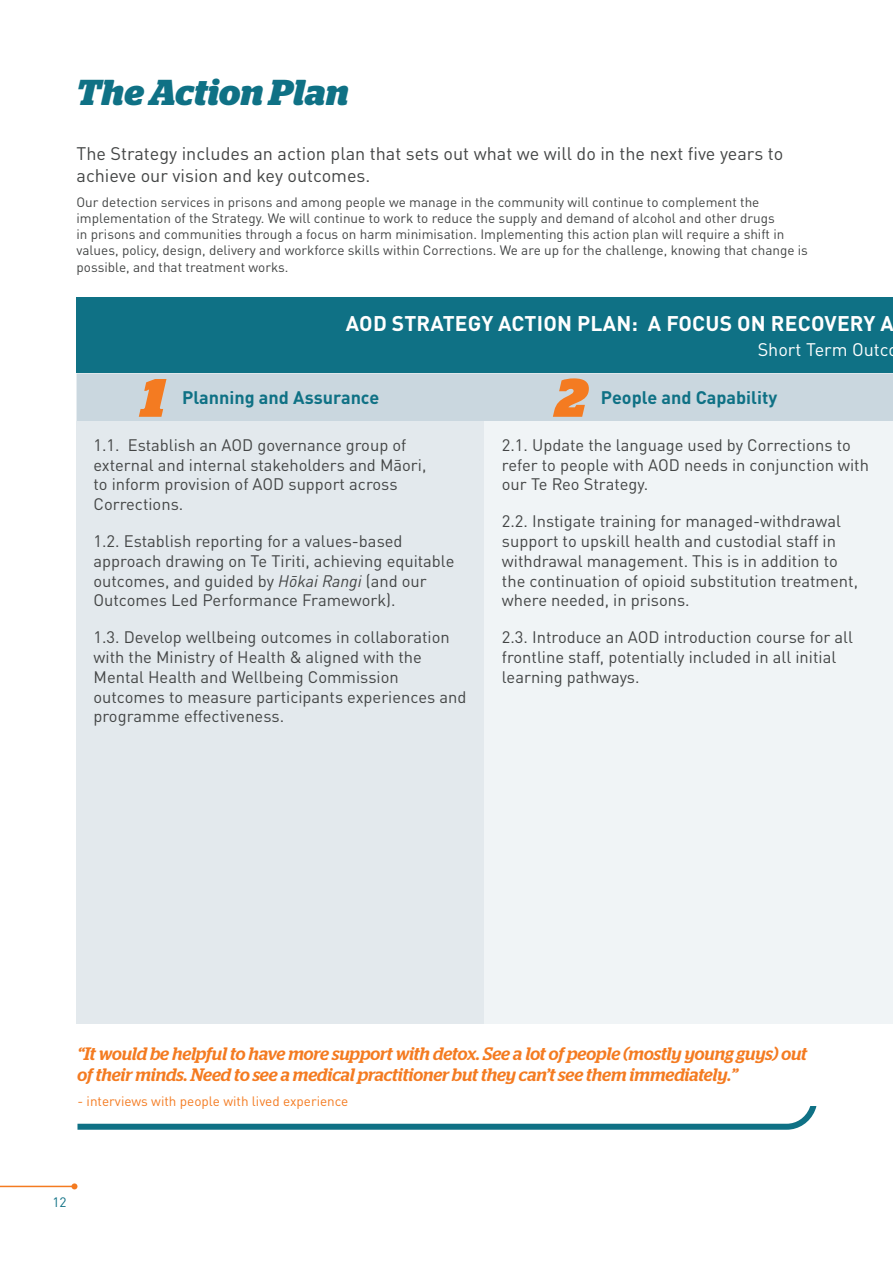
<style>
.page{position:relative;width:893px;height:1263px;background:#fff}
.page>*{position:absolute;margin:0;border:0;box-sizing:border-box;transform-origin:0 0}
.t1{font:italic 900 54px "Stag";color:#f47b21}
.t2{font:italic 700 36px "Stag";letter-spacing:.005em;color:#0f7185}
.t3{font:700 21px "DIN Pro";letter-spacing:.01em;color:#fff}
.t4{font:italic 500 18px/21.6px "Stag";color:#f47b21}
.t5{font:18px/21.6px "DIN Pro";color:#434545}
.t6{font:700 18px "DIN Pro";color:#0f7185}
.t7{font:18px "DIN Pro";color:#fff}
.t8{font:16.5px/19.8px "DIN Pro";color:#434545}
.t9{font:13.5px/16.2px "DIN Pro";color:#434545}
.t10{font:13.5px "DIN Pro";color:#f47b21}
.t11{font:13.5px "DIN Pro";color:#0f7185}
.s1{font-style:italic}
</style>
<div class="page">
<hr style="left:0;top:1186px;width:74px;height:1px;background:#f47b21">
<svg style="left:71px;top:1183px;width:6px;height:6px"></svg>
<div style="left:77px;top:297px;width:816px;height:76px;background:#0f7185"></div>
<div style="left:77px;top:373px;width:816px;height:48px;background:#cad7df"></div>
<div style="left:77px;top:421px;width:408px;height:603px;background:#e3e9ed"></div>
<div style="left:485px;top:421px;width:408px;height:603px;background:#f0f4f6"></div>
<svg style="left:77px;top:1106px;width:740px;height:24px"></svg>
<h2 class="t2" style="left:77px;top:72px;width:274px">The Action Plan</h2>
<p class="t5" style="left:77px;top:142px;width:708px">The Strategy includes an action plan that sets out what we will do in the next five years to achieve our vision and key outcomes.</p>
<p class="t9" style="left:77px;top:193px;width:733px">Our detection services in prisons and among people we manage in the community will continue to complement the implementation of the Strategy. We will continue to work to reduce the supply and demand of alcohol and other drugs<br>in prisons and communities through a focus on harm minimisation. Implementing this action plan will require a shift in values, policy, design, delivery and workforce skills within Corrections. We are up for the challenge, knowing that change is possible, and that treatment works.</p>
<p class="t3" style="left:346px;top:307px;width:549px">AOD STRATEGY ACTION PLAN: A FOCUS ON RECOVERY A</p>
<p class="t7" style="left:758px;top:336px;width:132px">Short Term Outc</p>
<p class="t6" style="left:182px;top:384px;width:199px">Planning and Assurance</p>
<p class="t6" style="left:601px;top:384px;width:178px">People and Capability</p>
<p class="t8" style="left:94px;top:434px;width:334px">1.1. Establish an AOD governance group of external and internal stakeholders and Māori, to inform provision of AOD support across Corrections.</p>
<p class="t8" style="left:94px;top:530px;width:362px">1.2. Establish reporting for a values-based approach drawing on Te Tiriti, achieving equitable outcomes, and guided by <span class="s1">Hōkai Rangi</span> (and our Outcomes Led Performance Framework).</p>
<p class="t8" style="left:94px;top:626px;width:374px">1.3. Develop wellbeing outcomes in collaboration with the Ministry of Health &amp; aligned with the Mental Health and Wellbeing Commission outcomes to measure participants experiences and programme effectiveness.</p>
<h1 class="t1" style="left:141px;top:366px;width:26px">1</h1>
<h1 class="t1" style="left:556px;top:366px;width:32px">2</h1>
<p class="t8" style="left:502px;top:434px;width:369px">2.1. Update the language used by Corrections to refer to people with AOD needs in conjunction with our Te Reo Strategy.</p>
<p class="t8" style="left:502px;top:510px;width:358px">2.2. Instigate training for managed-withdrawal support to upskill health and custodial staff in withdrawal management. This is in addition to the continuation of opioid substitution treatment, where needed, in prisons.</p>
<p class="t8" style="left:502px;top:626px;width:353px">2.3. Introduce an AOD introduction course for all frontline staff, potentially included in all initial learning pathways.</p>
<p class="t4" style="left:77px;top:1042px;width:731px">“It would be helpful to have more support with detox. See a lot of people (mostly young guys) out of their minds. Need to see a medical practitioner but they can’t see them immediately.”</p>
<p class="t10" style="left:77px;top:1091px;width:272px">- interviews with people with lived experience</p>
<p class="t11" style="left:53px;top:1192px;width:16px">12</p>
</div>
